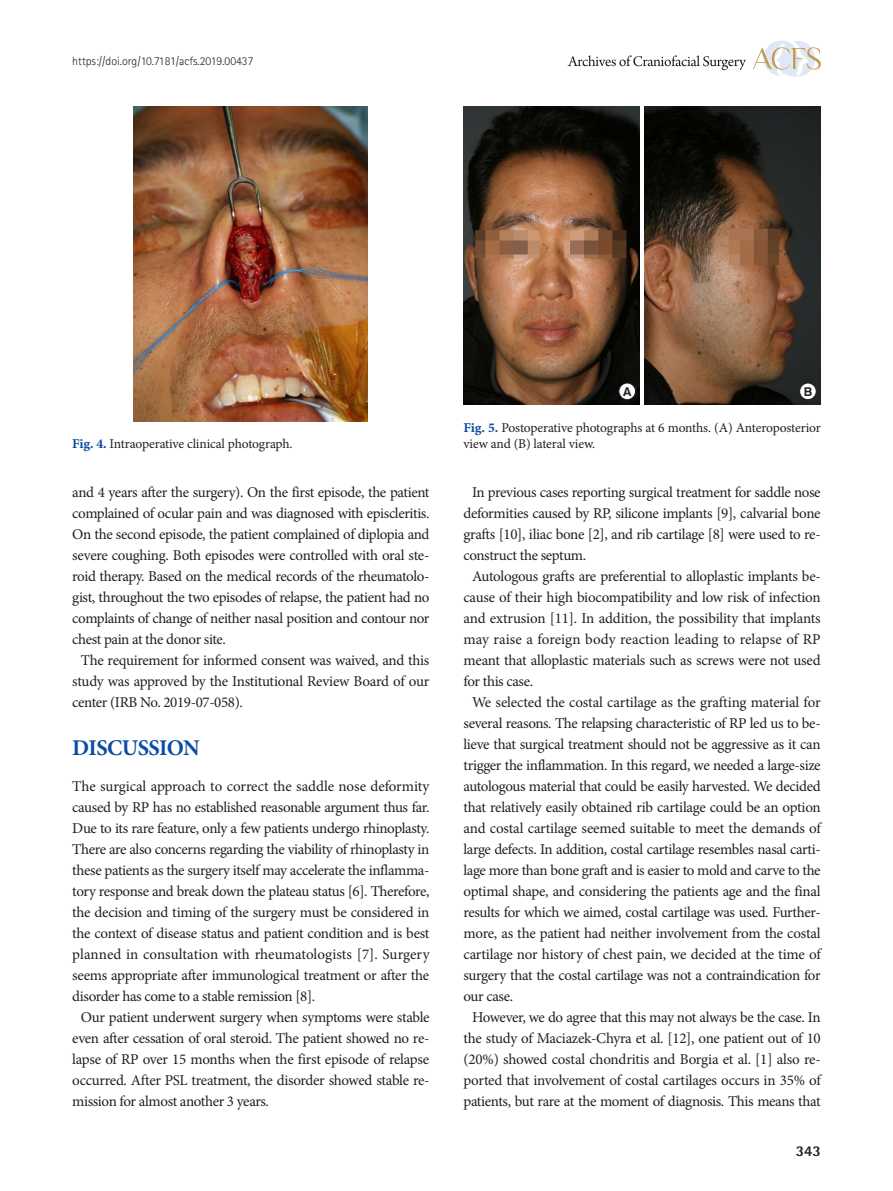
<style>
.page{position:relative;width:893px;height:1191px;background:#fff}
.page>*{position:absolute;margin:0;border:0;box-sizing:border-box;transform-origin:0 0}
.대제목{font:700 22.5px "Minion Pro";letter-spacing:-.025em;color:#0d4da1}
.본문{font:15px/21px "Minion Pro";letter-spacing:-.025em;color:#231f20;text-align:justify}
.본문_0{font:15px/21px "Minion Pro";letter-spacing:-.025em;color:#231f20;text-align:justify}
.t1{font:800 15px "Rotis Semi Sans Std";color:#231f20}
.표그림제목{font:13.5px "Minion Pro";letter-spacing:-.015em;color:#231f20}
.t2{font:700 12.15px "Swiss 721 BT";color:#231f20}
.t3{font:300 12px "Rotis Sans Serif Std";color:#231f20}
.s1{font-family:"Minion Pro Bold Capt";color:#0d4da1}
</style>
<div class="page">
<svg style="left:753px;top:40px;width:68px;height:37px"></svg>
<svg style="left:568px;top:55px;width:178px;height:15px"></svg>
<img style="left:134px;top:106px;width:234px;height:315px">
<img style="left:463px;top:106px;width:177px;height:298px">
<img style="left:644px;top:106px;width:177px;height:298px">
<div style="left:619px;top:383px;width:16px;height:16px;background:#fff;border-radius:50%"></div>
<div style="left:619px;top:383px;width:17px;height:17px;border:1px solid #231f20;border-radius:50%"></div>
<div style="left:800px;top:383px;width:16px;height:16px;background:#fff;border-radius:50%"></div>
<div style="left:799px;top:383px;width:17px;height:17px;border:1px solid #231f20;border-radius:50%"></div>
<p class="t3" style="left:72px;top:54px;width:183px">https://doi.org/10.7181/acfs.2019.00437</p>
<p class="t2" style="left:623px;top:384px;width:10px">A</p>
<p class="t2" style="left:804px;top:384px;width:10px">B</p>
<p class="표그림제목" style="left:463px;top:419px;width:359px"><span class="s1">Fig. 5.</span> Postoperative photographs at 6 months. (A) Anteroposterior</p>
<p class="표그림제목" style="left:72px;top:435px;width:222px"><span class="s1">Fig. 4.</span> Intraoperative clinical photograph.</p>
<p class="표그림제목" style="left:463px;top:435px;width:133px">view and (B) lateral view.</p>
<p class="본문" style="left:72px;top:481px;width:359px">and 4 years after the surgery). On the first episode, the patient complained of ocular pain and was diagnosed with episcleritis.<br>On the second episode, the patient complained of diplopia and severe coughing. Both episodes were controlled with oral ste&shy;roid therapy. Based on the medical records of the rheumatolo&shy;gist, throughout the two episodes of relapse, the patient had no complaints of change of neither nasal position and contour nor chest pain at the donor site.</p>
<p class="본문" style="left:72px;top:649px;width:359px;text-indent:9px">The requirement for informed consent was waived, and this study was approved by the Institutional Review Board of our center (IRB No. 2019-07-058).</p>
<p class="대제목" style="left:72px;top:732px;width:129px">DISCUSSION</p>
<p class="본문_0" style="left:72px;top:775px;width:359px">The surgical approach to correct the saddle nose deformity caused by RP has no established reasonable argument thus far.<br>Due to its rare feature, only a few patients undergo rhinoplasty.<br>There are also concerns regarding the viability of rhinoplasty in these patients as the surgery itself may accelerate the inflamma&shy;tory response and break down the plateau status [6]. Therefore, the decision and timing of the surgery must be considered in the context of disease status and patient condition and is best planned in consultation with rheumatologists [7]. Surgery seems appropriate after immunological treatment or after the disorder has come to a stable remission [8].</p>
<p class="본문" style="left:72px;top:1006px;width:359px;text-indent:9px">Our patient underwent surgery when symptoms were stable even after cessation of oral steroid. The patient showed no re&shy;lapse of RP over 15 months when the first episode of relapse occurred. After PSL treatment, the disorder showed stable re&shy;mission for almost another 3 years.</p>
<p class="본문" style="left:463px;top:481px;width:359px;text-indent:9px">In previous cases reporting surgical treatment for saddle nose deformities caused by RP, silicone implants [9], calvarial bone grafts [10], iliac bone [2], and rib cartilage [8] were used to re&shy;construct the septum.</p>
<p class="본문" style="left:463px;top:565px;width:359px;text-indent:9px">Autologous grafts are preferential to alloplastic implants be&shy;cause of their high biocompatibility and low risk of infection and extrusion [11]. In addition, the possibility that implants may raise a foreign body reaction leading to relapse of RP meant that alloplastic materials such as screws were not used for this case.</p>
<p class="본문" style="left:463px;top:691px;width:359px;text-indent:9px">We selected the costal cartilage as the grafting material for several reasons. The relapsing characteristic of RP led us to be&shy;lieve that surgical treatment should not be aggressive as it can trigger the inflammation. In this regard, we needed a large-size autologous material that could be easily harvested. We decided that relatively easily obtained rib cartilage could be an option and costal cartilage seemed suitable to meet the demands of large defects. In addition, costal cartilage resembles nasal carti&shy;lage more than bone graft and is easier to mold and carve to the optimal shape, and considering the patients age and the final results for which we aimed, costal cartilage was used. Further&shy;more, as the patient had neither involvement from the costal cartilage nor history of chest pain, we decided at the time of surgery that the costal cartilage was not a contraindication for our case.</p>
<p class="본문" style="left:463px;top:1006px;width:359px;text-align:center">However, we do agree that this may not always be the case. In the study of Maciazek-Chyra et al. [12], one patient out of 10 (20%) showed costal chondritis and Borgia et al. [1] also re&shy;ported that involvement of costal cartilages occurs in 35% of patients, but rare at the moment of diagnosis. This means that</p>
<p class="t1" style="left:796px;top:1141px;width:27px">343</p>
</div>
